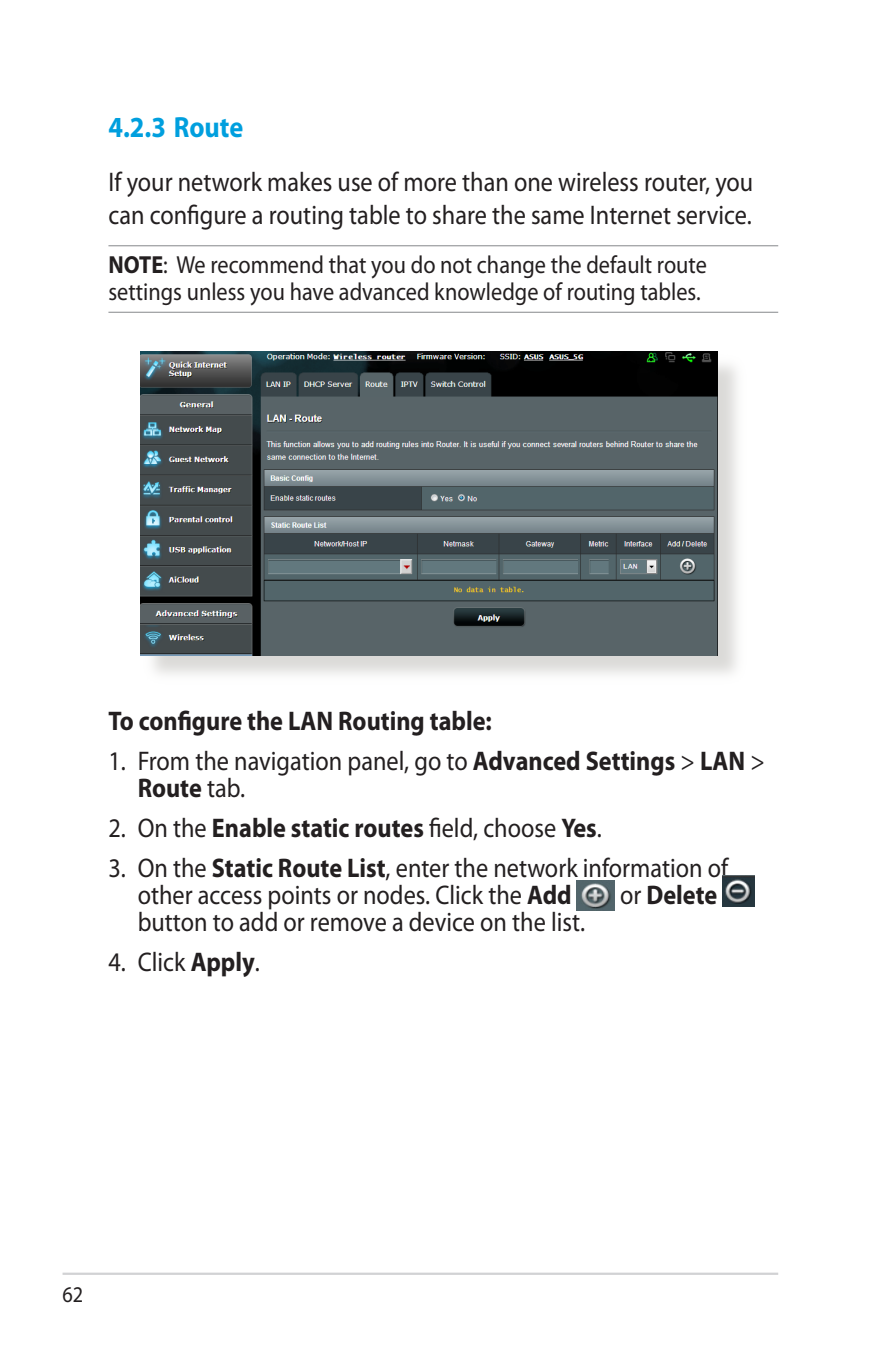
<style>
.page{position:relative;width:893px;height:1346px;background:#fff}
.page>*{position:absolute;margin:0;border:0;box-sizing:border-box;transform-origin:0 0}
.WL_Header_2{font:700 29.25px "Myriad Pro";color:#009fde;scale:.9 1}
.WL_Body_Text_-_List{font:27px/27px "Myriad Pro";color:#231f20;scale:.9 1}
.WL_Body_Text{font:27px/32.4px "Myriad Pro";color:#231f20;scale:.9 1}
.WL_Body_Text_-_List-2{font:700 27px "Myriad Pro";color:#231f20;scale:.9 1}
.WL_Message{font:24.75px/27px "Myriad Pro";color:#231f20;scale:.9 1}
.t1{font:22.5px "Myriad";color:#231f20;scale:.9 1}
.s1{font-weight:700}
.s2{font-weight:400}
</style>
<div class="page">
<hr style="left:63px;top:1272px;width:715px;height:3px;background:#d1d2d4">
<hr style="left:108px;top:245px;width:670px;height:1px;background:#939598">
<hr style="left:108px;top:312px;width:670px;height:1px;background:#939598">
<img style="left:577px;top:880px;width:38px;height:30px">
<img style="left:722px;top:876px;width:32px;height:30px">
<div style="left:143px;top:354px;width:605px;height:331px;background:#cfcecb;opacity:.75"></div>
<img style="left:140px;top:352px;width:578px;height:303px">
<p class="WL_Header_2" style="left:108px;top:108px;width:151px">4.2.3 Route</p>
<p class="WL_Body_Text" style="left:108px;top:166px;width:718px">If your network makes use of more than one wireless router, you can configure a routing table to share the same Internet service.</p>
<p class="WL_Message" style="left:108px;top:251px;width:666px"><span class="s1">NOTE</span>: We recommend that you do not change the default route settings unless you have advanced knowledge of routing tables.</p>
<p class="WL_Body_Text_-_List-2" style="left:108px;top:704px;width:428px">To configure the LAN Routing table:</p>
<p class="WL_Body_Text_-_List" style="left:138px;top:747px;width:698px;text-indent:-29px">1. From the navigation panel, go to <span class="s1">Advanced Settings</span> &gt; <span class="s1">LAN</span> &gt;<br><span class="s1">Route</span> tab.</p>
<p class="WL_Body_Text_-_List-2" style="left:108px;top:810px;width:550px"><span class="s2">2. On the</span> Enable static routes <span class="s2">field, choose</span> Yes<span class="s2">.</span></p>
<p class="WL_Body_Text_-_List" style="left:138px;top:854px;width:658px;text-indent:-29px">3. On the <span class="s1">Static Route List</span>, enter the network information of other access points or nodes. Click the <span class="s1">Add</span></p>
<p class="WL_Body_Text_-_List-2" style="left:620px;top:877px;width:110px"><span class="s2">or</span> Delete</p>
<p class="WL_Body_Text_-_List" style="left:138px;top:908px;width:499px">button to add or remove a device on the list.</p>
<p class="WL_Body_Text_-_List" style="left:108px;top:948px;width:170px">4. Click <span class="s1">Apply</span>.</p>
<p class="t1" style="left:63px;top:1283px;width:12px">62</p>
</div>
